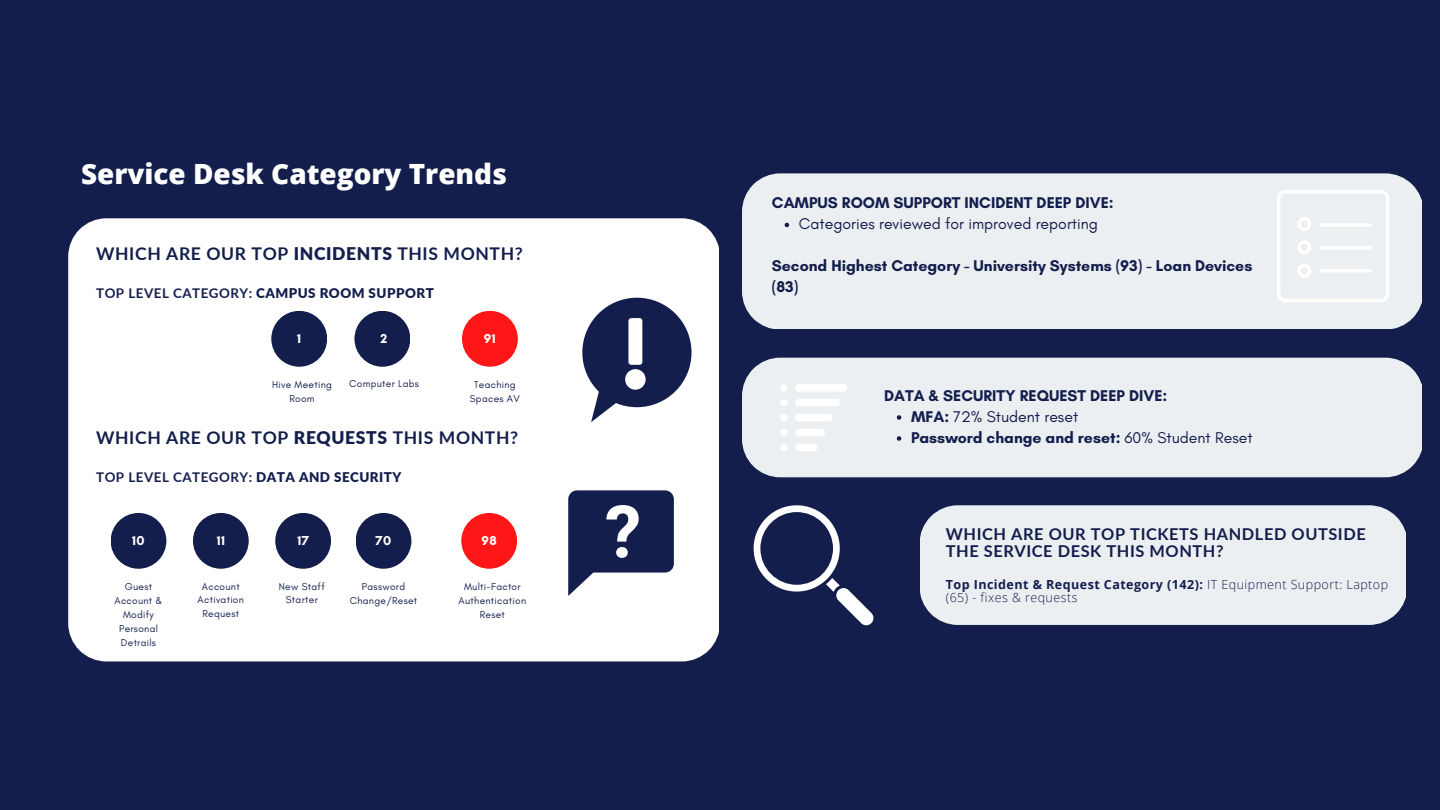
<style>
.page{position:relative;width:1440px;height:810px;background:#141e4d}
.page>*{position:absolute;margin:0;border:0;box-sizing:border-box;transform-origin:0 0}
.t1{font:800 27.9px "Open Sans";color:#fff}
.t2{font:700 17.5px "Lato";letter-spacing:.035em;color:#141e4d}
.t3{font:700 16.3px/17.2px "Lato";letter-spacing:.035em;color:#141e4d}
.t4{font:700 15.9px/21px "Glacial Indifference";color:#141e4d}
.t5{font:15.9px/21px "Glacial Indifference";color:#141e4d}
.t6{font:700 13.4px "Lato";letter-spacing:.035em;color:#141e4d}
.t7{font:700 13.3px "Glacial Indifference";color:#fff}
.t8{font:700 13.2px "Glacial Indifference";letter-spacing:.03em;color:#fff}
.t9{font:300 12.5px/13.5px "Open Sans";letter-spacing:.035em;color:#141e4d}
.t10{font:10.2px/13.6px "Glacial Indifference";letter-spacing:.03em;color:#141e4d;text-align:center}
.t11{font:10.1px/14px "Glacial Indifference";letter-spacing:.03em;color:#141e4d;text-align:center}
.s1{font-weight:900}
.s2{font-weight:700}
</style>
<div class="page">
<div style="left:742px;top:358px;width:680px;height:119px;background:#eceff1"></div>
<svg style="left:780px;top:384px;width:67px;height:67px;background:#f2f4f5"></svg>
<div style="left:68px;top:218px;width:651px;height:443px;background:#fff"></div>
<svg style="left:568px;top:490px;width:106px;height:106px"></svg>
<svg style="left:582px;top:298px;width:110px;height:124px"></svg>
<div style="left:628px;top:318px;width:14px;height:47px;background:#fff;border-radius:3px"></div>
<div style="left:625px;top:369px;width:21px;height:21px;background:#fff;border-radius:50%"></div>
<div style="left:111px;top:513px;width:55px;height:56px;background:#141e4d;border-radius:50%"></div>
<div style="left:193px;top:513px;width:56px;height:56px;background:#141e4d;border-radius:50%"></div>
<div style="left:275px;top:513px;width:56px;height:56px;background:#141e4d;border-radius:50%"></div>
<div style="left:356px;top:513px;width:55px;height:56px;background:#141e4d;border-radius:50%"></div>
<div style="left:461px;top:513px;width:56px;height:56px;background:#ff1616;border-radius:50%"></div>
<div style="left:462px;top:311px;width:56px;height:56px;background:#ff1616;border-radius:50%"></div>
<div style="left:354px;top:311px;width:56px;height:56px;background:#141e4d;border-radius:50%"></div>
<div style="left:271px;top:311px;width:56px;height:56px;background:#141e4d;border-radius:50%"></div>
<div style="left:742px;top:173px;width:680px;height:156px;background:#eceff1"></div>
<svg style="left:1277px;top:190px;width:112px;height:112px;background:#eff1f3"></svg>
<svg style="left:754px;top:505px;width:120px;height:120px"></svg>
<div style="left:920px;top:505px;width:486px;height:120px;background:#eceff1"></div>
<svg style="left:785px;top:223px;width:4px;height:4px"></svg>
<svg style="left:897px;top:415px;width:4px;height:5px"></svg>
<svg style="left:897px;top:436px;width:4px;height:5px"></svg>
<h1 class="t1" style="left:81px;top:154px;width:428px">Service Desk Category Trends</h1>
<h2 class="t2" style="left:96px;top:243px;width:428px">WHICH ARE OUR TOP <span class="s1">INCIDENTS</span> THIS MONTH?</h2>
<h3 class="t6" style="left:96px;top:285px;width:339px">TOP LEVEL CATEGORY: <span class="s1">CAMPUS ROOM SUPPORT</span></h3>
<h3 class="t7" style="left:297px;top:331px;width:5px">1</h3>
<p class="t11" style="left:272px;top:377px;width:61px">Hive Meeting<br>Room</p>
<h3 class="t7" style="left:381px;top:331px;width:8px">2</h3>
<p class="t11" style="left:349px;top:377px;width:71px">Computer Labs</p>
<h3 class="t7" style="left:484px;top:331px;width:13px">91</h3>
<p class="t11" style="left:470px;top:377px;width:52px">Teaching<br>Spaces AV</p>
<h2 class="t2" style="left:96px;top:427px;width:423px">WHICH ARE OUR TOP <span class="s1">REQUESTS</span> THIS MONTH?</h2>
<h3 class="t6" style="left:96px;top:469px;width:307px">TOP LEVEL CATEGORY: <span class="s1">DATA AND SECURITY</span></h3>
<h3 class="t8" style="left:132px;top:533px;width:14px">10</h3>
<h3 class="t8" style="left:217px;top:533px;width:10px">11</h3>
<h3 class="t8" style="left:297px;top:533px;width:13px">17</h3>
<h3 class="t8" style="left:376px;top:533px;width:17px">70</h3>
<h3 class="t8" style="left:482px;top:533px;width:17px">98</h3>
<p class="t11" style="left:459px;top:579px;width:69px">Multi-Factor<br>Authentication<br>Reset</p>
<p class="t11" style="left:114px;top:579px;width:50px">Guest<br>Account &amp;<br>Modify<br>Personal<br>Detrails</p>
<p class="t10" style="left:279px;top:579px;width:48px">New Staff<br>Starter</p>
<p class="t11" style="left:198px;top:579px;width:48px;line-height:13.5px">Account<br>Activation<br>Request</p>
<p class="t11" style="left:350px;top:579px;width:69px">Password<br>Change/Reset</p>
<h3 class="t4" style="left:772px;top:192px;width:343px">CAMPUS ROOM SUPPORT INCIDENT DEEP DIVE:</h3>
<h3 class="t5" style="left:799px;top:213px;width:301px">Categories reviewed for improved reporting</h3>
<h3 class="t4" style="left:772px;top:255px;width:482px">Second Highest Category - University Systems (93) - Loan Devices (83)</h3>
<h3 class="t4" style="left:884px;top:385px;width:285px">DATA &amp; SECURITY REQUEST DEEP DIVE:</h3>
<h3 class="t5" style="left:911px;top:406px;width:343px"><span class="s2">MFA:</span> 72% Student reset<br><span class="s2">Password change and reset:</span> 60% Student Reset</h3>
<h3 class="t3" style="left:946px;top:525px;width:421px">WHICH ARE OUR TOP TICKETS HANDLED OUTSIDE<br>THE SERVICE DESK THIS MONTH?</h3>
<p class="t9" style="left:946px;top:577px;width:444px"><span class="s2">Top Incident &amp; Request Category (142):</span> IT Equipment Support: Laptop (65) - fixes &amp; requests</p>
</div>
